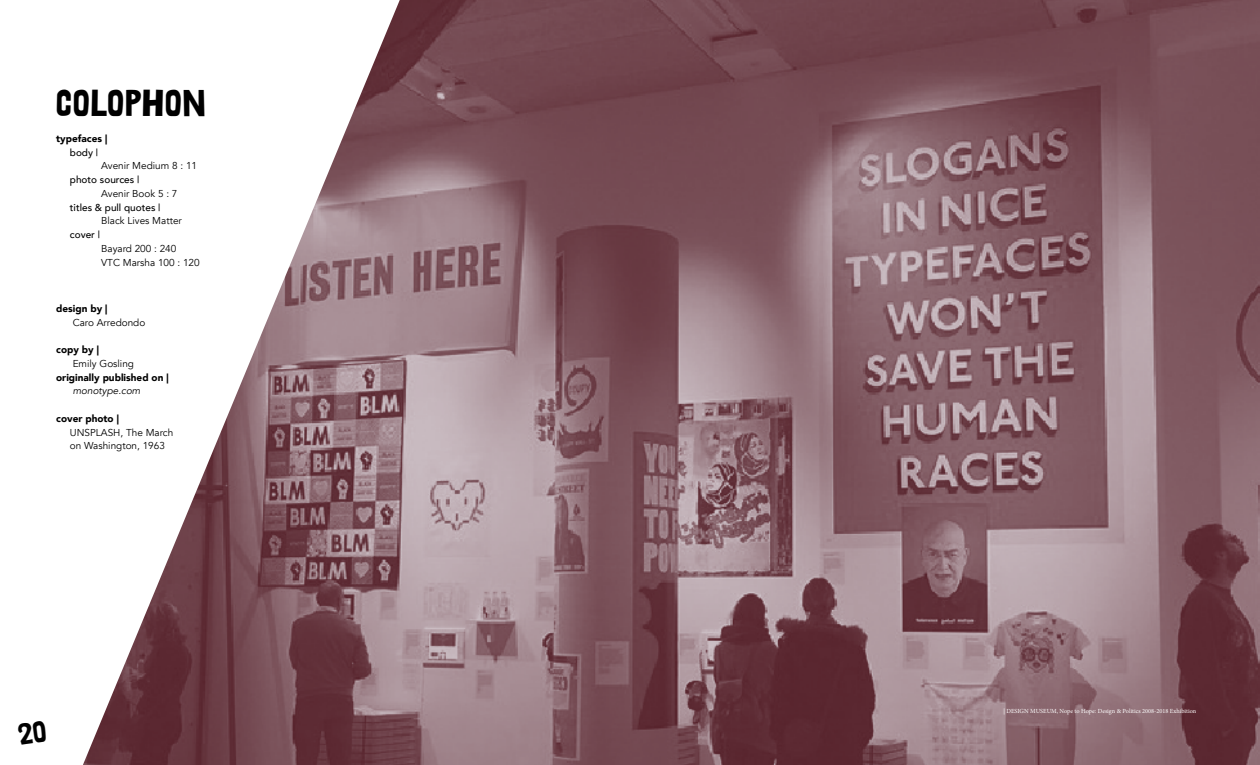
<style>
.page{position:relative;width:1260px;height:765px;background:#fff}
.page>*{position:absolute;margin:0;border:0;box-sizing:border-box;transform-origin:0 0}
.t1{font:37.5px "Black Lives Matter";color:#000}
.t2{font:10px/13.8px "Avenir";color:#000}
.t3{font:900 10px "Avenir";color:#000}
.t4{font:500 10px "Avenir";color:#000}
.t5{font:italic 10px "Avenir";color:#000}
.t6{font:6.25px "Minion Pro";color:#fff}
</style>
<div class="page">
<img style="left:400px;top:0;width:860px;height:765px">
<svg style="left:83px;top:0;width:317px;height:765px"></svg>
<h1 class="t1" style="left:56px;top:81px;width:152px">COLOPHON</h1>
<p class="t3" style="left:56px;top:130px;width:53px">typefaces |</p>
<p class="t4" style="left:70px;top:143px;width:30px">body |</p>
<p class="t2" style="left:101px;top:159px;width:97px">Avenir Medium 8 : 11</p>
<p class="t4" style="left:70px;top:171px;width:71px">photo sources |</p>
<p class="t2" style="left:101px;top:187px;width:78px">Avenir Book 5 : 7</p>
<p class="t4" style="left:70px;top:198px;width:92px">titles &amp; pull quotes |</p>
<p class="t2" style="left:101px;top:214px;width:82px">Black Lives Matter</p>
<p class="t4" style="left:70px;top:226px;width:32px">cover |</p>
<p class="t2" style="left:101px;top:242px;width:100px">Bayard 200 : 240<br>VTC Marsha 100 : 120</p>
<p class="t3" style="left:56px;top:300px;width:53px">design by |</p>
<p class="t2" style="left:73px;top:315px;width:74px">Caro Arredondo</p>
<p class="t3" style="left:56px;top:341px;width:44px">copy by |</p>
<p class="t2" style="left:73px;top:357px;width:63px">Emily Gosling</p>
<p class="t3" style="left:56px;top:369px;width:114px">originally published on |</p>
<p class="t5" style="left:73px;top:385px;width:69px">monotype.com</p>
<p class="t3" style="left:56px;top:410px;width:64px">cover photo |</p>
<p class="t2" style="left:70px;top:425px;width:105px">UNSPLASH, The March on Washington, 1963</p>
<p class="t6" style="left:1003px;top:707px;width:194px">| DESIGN MUSEUM, Nope to Hope: Design &amp; Politics 2008-2018 Exhibition</p>
</div>
